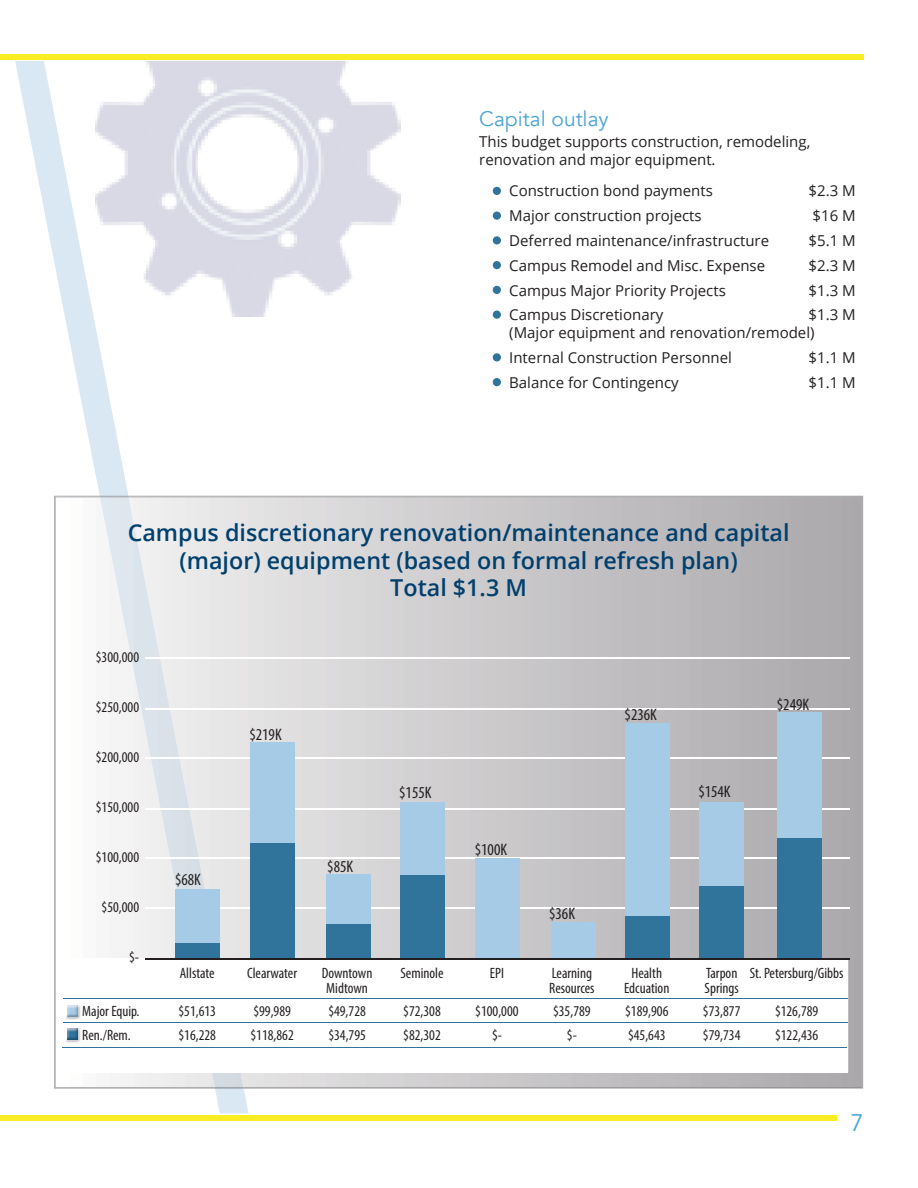
<style>
.page{position:relative;width:918px;height:1188px;background:#fff}
.page>*{position:absolute;margin:0;border:0;box-sizing:border-box;transform-origin:0 0}
.t1{font:24px "Avenir";color:#4ca5d3}
.t2{font:600 23.25px/27.9px "Open Sans";color:#00406e;text-align:center}
.t3{font:21px "Avenir";color:#4ca5d3}
.t4{font:condensed 16.65px "Myriad Pro";color:#231f20}
.t5{font:15px/18px "Open Sans";color:#231f20}
.t6{font:condensed 15px "Myriad Pro";color:#231f20}
</style>
<div class="page">
<div style="left:0;top:1115px;width:837px;height:5px;background:#faed24"></div>
<div style="left:0;top:54px;width:864px;height:6px;background:#faed24"></div>
<svg style="left:15px;top:61px;width:234px;height:1052px"></svg>
<svg style="left:100px;top:496px;width:29px;height:1px"></svg>
<svg style="left:215px;top:1088px;width:29px;height:1px"></svg>
<img style="left:100px;top:497px;width:144px;height:591px">
<hr style="left:145px;top:657px;width:705px;height:2px;background:#fff">
<div style="left:493px;top:187px;width:8px;height:8px;background:#30749c;border-radius:50%"></div>
<div style="left:493px;top:212px;width:8px;height:8px;background:#30749c;border-radius:50%"></div>
<div style="left:493px;top:236px;width:8px;height:8px;background:#30749c;border-radius:50%"></div>
<div style="left:493px;top:261px;width:8px;height:8px;background:#30749c;border-radius:50%"></div>
<div style="left:493px;top:286px;width:8px;height:8px;background:#30749c;border-radius:50%"></div>
<div style="left:493px;top:311px;width:8px;height:8px;background:#30749c;border-radius:50%"></div>
<div style="left:493px;top:353px;width:8px;height:9px;background:#30749c;border-radius:50%"></div>
<div style="left:493px;top:378px;width:8px;height:8px;background:#30749c;border-radius:50%"></div>
<img style="left:95px;top:62px;width:306px;height:254px">
<hr style="left:145px;top:907px;width:705px;height:2px;background:#fff">
<hr style="left:145px;top:857px;width:705px;height:2px;background:#fff">
<hr style="left:145px;top:808px;width:705px;height:2px;background:#fff">
<hr style="left:145px;top:758px;width:705px;height:1px;background:#fff">
<hr style="left:145px;top:708px;width:705px;height:2px;background:#fff">
<div style="left:250px;top:842px;width:45px;height:118px;background:#30749c"></div>
<div style="left:250px;top:742px;width:45px;height:101px;background:#a6cbe6"></div>
<div style="left:326px;top:924px;width:45px;height:36px;background:#30749c"></div>
<div style="left:326px;top:874px;width:45px;height:50px;background:#a6cbe6"></div>
<div style="left:400px;top:802px;width:45px;height:73px;background:#a6cbe6"></div>
<div style="left:551px;top:922px;width:45px;height:38px;background:#a6cbe6"></div>
<div style="left:699px;top:885px;width:45px;height:75px;background:#30749c"></div>
<div style="left:699px;top:802px;width:45px;height:83px;background:#a6cbe6"></div>
<div style="left:777px;top:838px;width:45px;height:122px;background:#30749c"></div>
<div style="left:777px;top:713px;width:45px;height:125px;background:#a6cbe6"></div>
<div style="left:175px;top:943px;width:45px;height:16px;background:#30749c"></div>
<div style="left:175px;top:889px;width:45px;height:54px;background:#a6cbe6"></div>
<div style="left:400px;top:875px;width:45px;height:83px;background:#30749c"></div>
<div style="left:625px;top:915px;width:45px;height:43px;background:#30749c"></div>
<div style="left:625px;top:724px;width:45px;height:192px;background:#a6cbe6"></div>
<div style="left:475px;top:858px;width:45px;height:100px;background:#a6cbe6"></div>
<div style="left:58px;top:958px;width:790px;height:114px;background:#fff"></div>
<img style="left:65px;top:1007px;width:16px;height:12px">
<svg style="left:65px;top:1005px;width:15px;height:12px"></svg>
<img style="left:66px;top:1030px;width:15px;height:13px">
<img style="left:67px;top:1028px;width:13px;height:13px">
<svg style="left:66px;top:1029px;width:12px;height:12px"></svg>
<hr style="left:64px;top:998px;width:784px;height:1px;background:#30749c">
<hr style="left:64px;top:1022px;width:784px;height:1px;background:#30749c">
<hr style="left:63px;top:1047px;width:784px;height:1px;background:#30749c">
<hr style="left:145px;top:958px;width:705px;height:2px;background:#231f20">
<h3 class="t3" style="left:479px;top:106px;width:131px">Capital outlay</h3>
<p class="t5" style="left:479px;top:132px;width:333px">This budget supports construction, remodeling, renovation and major equipment.</p>
<p class="t5" style="left:509px;top:182px;width:205px">Construction bond payments</p>
<p class="t5" style="left:809px;top:182px;width:49px">$2.3 M</p>
<p class="t5" style="left:509px;top:206px;width:194px">Major construction projects</p>
<p class="t5" style="left:813px;top:206px;width:45px">$16 M</p>
<p class="t5" style="left:509px;top:231px;width:261px">Deferred maintenance/infrastructure</p>
<p class="t5" style="left:809px;top:231px;width:49px">$5.1 M</p>
<p class="t5" style="left:509px;top:256px;width:257px">Campus Remodel and Misc. Expense</p>
<p class="t5" style="left:809px;top:256px;width:49px">$2.3 M</p>
<p class="t5" style="left:509px;top:281px;width:218px">Campus Major Priority Projects</p>
<p class="t5" style="left:809px;top:281px;width:49px">$1.3 M</p>
<p class="t5" style="left:509px;top:305px;width:156px">Campus Discretionary</p>
<p class="t5" style="left:509px;top:305px;width:348px;text-indent:299px">$1.3 M (Major equipment and renovation/remodel)</p>
<p class="t5" style="left:509px;top:348px;width:224px">Internal Construction Personnel</p>
<p class="t5" style="left:809px;top:348px;width:49px">$1.1 M</p>
<p class="t5" style="left:509px;top:373px;width:171px">Balance for Contingency</p>
<p class="t5" style="left:809px;top:373px;width:49px">$1.1 M</p>
<h2 class="t2" style="left:128px;top:518px;width:663px">Campus discretionary renovation/maintenance and capital (major) equipment (based on formal refresh plan)<br>Total $1.3 M</h2>
<p class="t6" style="left:96px;top:648px;width:45px">$300,000</p>
<p class="t6" style="left:96px;top:698px;width:45px">$250,000</p>
<p class="t6" style="left:96px;top:748px;width:45px">$200,000</p>
<p class="t6" style="left:96px;top:798px;width:45px">$150,000</p>
<p class="t6" style="left:96px;top:848px;width:45px">$100,000</p>
<p class="t6" style="left:102px;top:898px;width:39px">$50,000</p>
<p class="t6" style="left:129px;top:948px;width:11px">$-</p>
<p class="t4" style="left:175px;top:870px;width:27px">$68K</p>
<p class="t4" style="left:249px;top:725px;width:34px">$219K</p>
<p class="t4" style="left:327px;top:856px;width:27px">$85K</p>
<p class="t4" style="left:399px;top:782px;width:34px">$155K</p>
<p class="t4" style="left:475px;top:839px;width:34px">$100K</p>
<p class="t4" style="left:549px;top:903px;width:27px">$36K</p>
<p class="t4" style="left:625px;top:704px;width:34px">$236K</p>
<p class="t4" style="left:698px;top:781px;width:34px">$154K</p>
<p class="t4" style="left:777px;top:694px;width:34px">$249K</p>
<p class="t6" style="left:180px;top:964px;width:36px">Allstate</p>
<p class="t6" style="left:247px;top:964px;width:51px">Clearwater</p>
<p class="t6" style="left:322px;top:964px;width:52px">Downtown</p>
<p class="t6" style="left:400px;top:964px;width:45px">Seminole</p>
<p class="t6" style="left:490px;top:964px;width:16px">EPI</p>
<p class="t6" style="left:552px;top:964px;width:42px">Learning</p>
<p class="t6" style="left:632px;top:964px;width:32px">Health</p>
<p class="t6" style="left:706px;top:964px;width:139px">Tarpon St. Petersburg/Gibbs</p>
<p class="t6" style="left:326px;top:979px;width:43px">Midtown</p>
<p class="t6" style="left:549px;top:979px;width:47px">Resources</p>
<p class="t6" style="left:624px;top:979px;width:47px">Edcuation</p>
<p class="t6" style="left:705px;top:979px;width:36px">Springs</p>
<p class="t6" style="left:82px;top:1002px;width:59px">Major Equip.</p>
<p class="t6" style="left:178px;top:1002px;width:39px">$51,613</p>
<p class="t6" style="left:253px;top:1002px;width:39px">$99,989</p>
<p class="t6" style="left:328px;top:1002px;width:39px">$49,728</p>
<p class="t6" style="left:403px;top:1002px;width:39px">$72,308</p>
<p class="t6" style="left:475px;top:1002px;width:45px">$100,000</p>
<p class="t6" style="left:553px;top:1002px;width:39px">$35,789</p>
<p class="t6" style="left:625px;top:1002px;width:45px">$189,906</p>
<p class="t6" style="left:703px;top:1002px;width:39px">$73,877</p>
<p class="t6" style="left:775px;top:1002px;width:45px">$126,789</p>
<p class="t6" style="left:82px;top:1026px;width:50px">Ren./Rem.</p>
<p class="t6" style="left:178px;top:1026px;width:39px">$16,228</p>
<p class="t6" style="left:251px;top:1026px;width:45px">$118,862</p>
<p class="t6" style="left:328px;top:1026px;width:39px">$34,795</p>
<p class="t6" style="left:403px;top:1026px;width:39px">$82,302</p>
<p class="t6" style="left:492px;top:1026px;width:11px">$-</p>
<p class="t6" style="left:567px;top:1026px;width:11px">$-</p>
<p class="t6" style="left:628px;top:1026px;width:39px">$45,643</p>
<p class="t6" style="left:703px;top:1026px;width:39px">$79,734</p>
<p class="t6" style="left:775px;top:1026px;width:45px">$122,436</p>
<h1 class="t1" style="left:851px;top:1108px;width:15px">7</h1>
</div>
